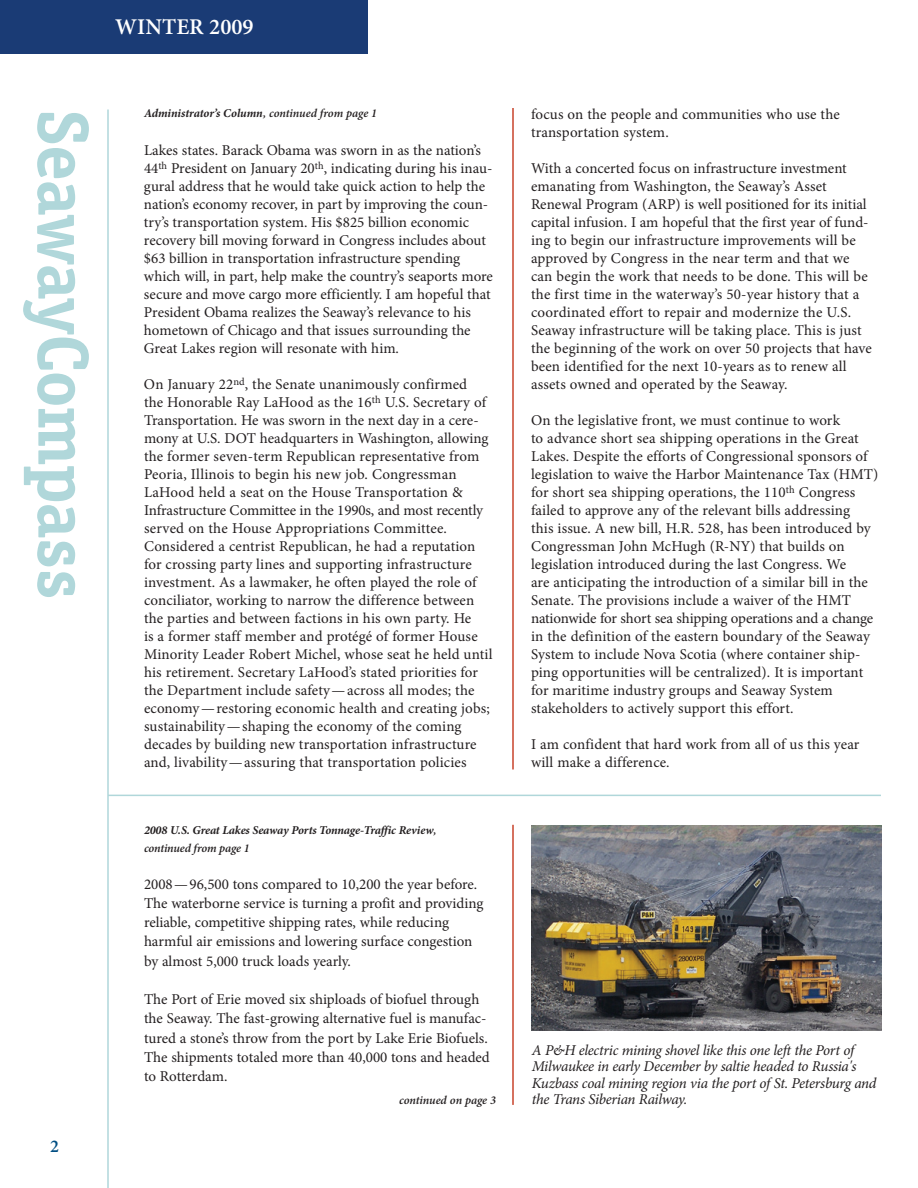
<style>
.page{position:relative;width:918px;height:1188px;background:#fff}
.page>*{position:absolute;margin:0;border:0;box-sizing:border-box;transform-origin:0 0}
.t1{font:700 72px "Officina Serif";letter-spacing:-.02em;color:#b0d7da}
.t2{font:600 22.5px "Minion Pro";color:#fff}
.t3{font:600 18px "Minion Pro";color:#004e83}
.t4{font:15px/18px "Minion Pro";color:#231f20}
.t5{font:italic 15px/16.5px "Minion Pro";letter-spacing:-.02em;color:#231f20}
.t6{font:italic 700 12px/18px "Minion Pro";letter-spacing:-.01em;color:#231f20}
.t7{font:italic 600 12px "Minion Pro";color:#231f20}
.s1{font-weight:600}
</style>
<div class="page">
<hr style="left:107px;top:110px;width:2px;height:1078px;background:#b0d7da">
<div style="left:0;top:0;width:368px;height:54px;background:#1a3b75"></div>
<hr style="left:512px;top:108px;width:2px;height:662px;background:#c8432b">
<hr style="left:108px;top:795px;width:773px;height:1px;background:#b0d7da">
<hr style="left:512px;top:825px;width:2px;height:280px;background:#c8432b">
<img style="left:531px;top:825px;width:351px;height:205px">
<h2 class="t2" style="left:115px;top:18px;width:140px">WINTER 2009</h2>
<h1 class="t1" style="left:90px;top:110px;width:492px;rotate:90deg">SeawayCompass</h1>
<p class="t6" style="left:144px;top:105px;width:235px">Administrator’s Column<span class="s1">, continued from page 1</span></p>
<p class="t4" style="left:144px;top:142px;width:351px">Lakes states. Barack Obama was sworn in as the nation’s 44<sup>th</sup> President on January 20<sup>th</sup>, indicating during his inau&shy;gural address that he would take quick action to help the nation’s economy recover, in part by improving the coun&shy;try’s transportation system. His $825 billion economic recovery bill moving forward in Congress includes about $63 billion in transportation infrastructure spending which will, in part, help make the country’s seaports more secure and move cargo more efficiently. I am hopeful that President Obama realizes the Seaway’s relevance to his hometown of Chicago and that issues surrounding the Great Lakes region will resonate with him.</p>
<p class="t4" style="left:144px;top:376px;width:350px">On January 22<sup>nd</sup>, the Senate unanimously confirmed<br>the Honorable Ray LaHood as the 16<sup>th</sup> U.S. Secretary of Transportation. He was sworn in the next day in a cere&shy;mony at U.S. DOT headquarters in Washington, allowing the former seven-term Republican representative from Peoria, Illinois to begin his new job. Congressman LaHood held a seat on the House Transportation &amp; Infrastructure Committee in the 1990s, and most recently served on the House Appropriations Committee.<br>Considered a centrist Republican, he had a reputation for crossing party lines and supporting infrastructure investment. As a lawmaker, he often played the role of conciliator, working to narrow the difference between the parties and between factions in his own party. He<br>is a former staff member and protégé of former House Minority Leader Robert Michel, whose seat he held until his retirement. Secretary LaHood’s stated priorities for the Department include safety—across all modes; the economy—restoring economic health and creating jobs; sustainability—shaping the economy of the coming decades by building new transportation infrastructure and, livability—assuring that transportation policies</p>
<p class="t3" style="left:50px;top:1139px;width:10px">2</p>
<p class="t6" style="left:144px;top:822px;width:294px">2008 U.S. Great Lakes Seaway Ports Tonnage-Traffic Review<span class="s1">, continued from page 1</span></p>
<p class="t4" style="left:144px;top:875px;width:341px;line-height:19.2px">2008—96,500 tons compared to 10,200 the year before.<br>The waterborne service is turning a profit and providing reliable, competitive shipping rates, while reducing harmful air emissions and lowering surface congestion by almost 5,000 truck loads yearly.</p>
<p class="t4" style="left:144px;top:991px;width:347px;line-height:19.2px">The Port of Erie moved six shiploads of biofuel through the Seaway. The fast-growing alternative fuel is manufac&shy;tured a stone’s throw from the port by Lake Erie Biofuels.<br>The shipments totaled more than 40,000 tons and headed to Rotterdam.</p>
<p class="t7" style="left:399px;top:1096px;width:99px">continued on page 3</p>
<p class="t4" style="left:531px;top:106px;width:310px">focus on the people and communities who use the transportation system.</p>
<p class="t4" style="left:531px;top:160px;width:342px">With a concerted focus on infrastructure investment emanating from Washington, the Seaway’s Asset Renewal Program (ARP) is well positioned for its initial capital infusion. I am hopeful that the first year of fund&shy;ing to begin our infrastructure improvements will be approved by Congress in the near term and that we can begin the work that needs to be done. This will be the first time in the waterway’s 50-year history that a coordinated effort to repair and modernize the U.S.<br>Seaway infrastructure will be taking place. This is just the beginning of the work on over 50 projects that have been identified for the next 10-years as to renew all assets owned and operated by the Seaway.</p>
<p class="t4" style="left:531px;top:412px;width:349px">On the legislative front, we must continue to work<br>to advance short sea shipping operations in the Great Lakes. Despite the efforts of Congressional sponsors of legislation to waive the Harbor Maintenance Tax (HMT) for short sea shipping operations, the 110<sup>th</sup> Congress failed to approve any of the relevant bills addressing<br>this issue. A new bill, H.R. 528, has been introduced by Congressman John McHugh (R-NY) that builds on legislation introduced during the last Congress. We<br>are anticipating the introduction of a similar bill in the Senate. The provisions include a waiver of the HMT nationwide for short sea shipping operations and a change in the definition of the eastern boundary of the Seaway System to include Nova Scotia (where container ship&shy;ping opportunities will be centralized). It is important for maritime industry groups and Seaway System stakeholders to actively support this effort.</p>
<p class="t4" style="left:531px;top:736px;width:330px">I am confident that hard work from all of us this year will make a difference.</p>
<p class="t5" style="left:532px;top:1043px;width:346px">A P&amp;H electric mining shovel like this one left the Port of Milwaukee in early December by saltie headed to Russia's Kuzbass coal mining region via the port of St. Petersburg and the Trans Siberian Railway.</p>
</div>
